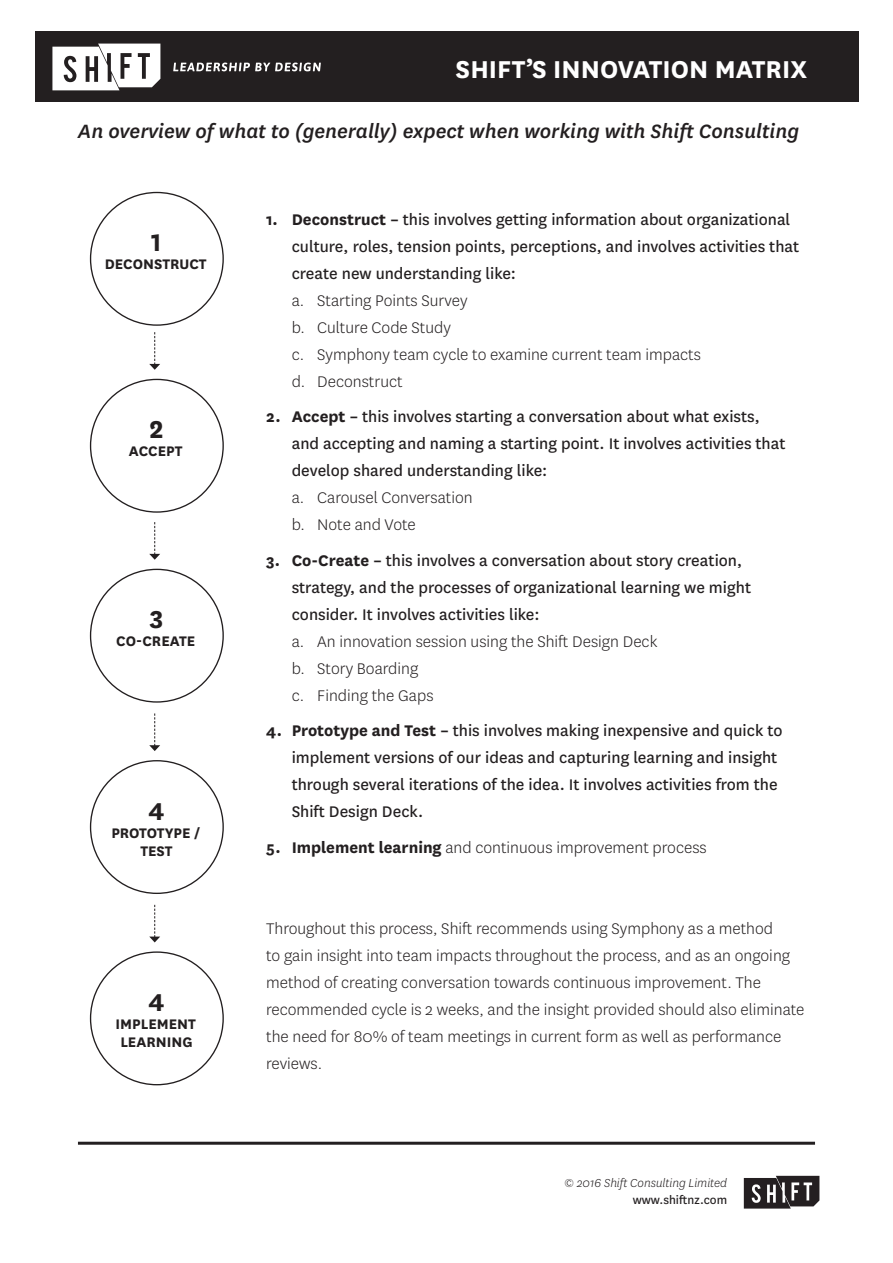
<style>
.page{position:relative;width:893px;height:1263px;background:#fff}
.page>*{position:absolute;margin:0;border:0;box-sizing:border-box;transform-origin:0 0}
.t1{font:700 28.5px "National";color:#fff}
.t2{font:700 28.5px "National";color:#231f20}
.t3{font:italic 500 22.5px "National";color:#231f20}
.t4{font:18px/27px "National";color:#231f20}
.t5{font:300 18px/27px "National";color:#231f20}
.t6{font:700 16.2px/18px "National";color:#231f20;text-align:center}
.t7{font:italic 300 13.5px/16.5px "National";color:#231f20;text-align:right}
.s1{font-weight:700}
.s2{font-style:normal}
.s3{font-weight:400;font-style:normal}
</style>
<div class="page">
<div style="left:35px;top:32px;width:823px;height:70px;background:#231f20"></div>
<svg style="left:52px;top:44px;width:108px;height:46px"></svg>
<svg style="left:173px;top:63px;width:148px;height:8px"></svg>
<svg style="left:744px;top:1176px;width:75px;height:32px;background:#534f50"></svg>
<svg style="left:149px;top:332px;width:11px;height:38px"></svg>
<svg style="left:149px;top:522px;width:11px;height:38px"></svg>
<svg style="left:149px;top:713px;width:11px;height:38px"></svg>
<svg style="left:149px;top:905px;width:11px;height:37px"></svg>
<hr style="left:78px;top:1142px;width:737px;height:3px;background:#231f20">
<h1 class="t1" style="left:456px;top:49px;width:353px">SHIFT’S INNOVATION MATRIX</h1>
<p class="t3" style="left:78px;top:116px;width:723px">An overview of what to (generally) expect when working with Shift Consulting</p>
<h1 class="t2" style="left:151px;top:223px;width:12px">1</h1>
<p class="t6" style="left:105px;top:254px;width:103px">DECONSTRUCT</p>
<h1 class="t2" style="left:149px;top:409px;width:15px">2</h1>
<p class="t6" style="left:129px;top:441px;width:55px">ACCEPT</p>
<h1 class="t2" style="left:150px;top:599px;width:15px">3</h1>
<p class="t6" style="left:116px;top:631px;width:80px">CO-CREATE</p>
<h1 class="t2" style="left:148px;top:791px;width:18px">4</h1>
<p class="t6" style="left:111px;top:822px;width:90px">PROTOTYPE /<br>TEST</p>
<h1 class="t2" style="left:148px;top:982px;width:18px">4</h1>
<p class="t6" style="left:115px;top:1014px;width:82px;text-align:left">IMPLEMENT<br>LEARNING</p>
<p class="t4" style="left:292px;top:205px;width:509px;text-indent:-26px"><span class="s1">1. Deconstruct –</span> this involves getting information about organizational culture, roles, tension points, perceptions, and involves activities that create new understanding like:</p>
<p class="t5" style="left:292px;top:286px;width:411px">a. Starting Points Survey<br>b. Culture Code Study<br>c. Symphony team cycle to examine current team impacts d. Deconstruct</p>
<p class="t4" style="left:292px;top:402px;width:495px;text-indent:-26px"><span class="s1">2. Accept –</span> this involves starting a conversation about what exists, and accepting and naming a starting point. It involves activities that develop shared understanding like:</p>
<p class="t5" style="left:292px;top:484px;width:182px">a. Carousel Conversation b. Note and Vote</p>
<p class="t4" style="left:292px;top:546px;width:461px;text-indent:-26px"><span class="s1">3. Co-Create –</span> this involves a conversation about story creation, strategy, and the processes of organizational learning we might consider. It involves activities like:</p>
<p class="t5" style="left:292px;top:627px;width:367px">a. An innovation session using the Shift Design Deck b. Story Boarding<br>c. Finding the Gaps</p>
<p class="t4" style="left:292px;top:716px;width:492px;text-indent:-26px"><span class="s1">4. Prototype and Test –</span> this involves making inexpensive and quick to implement versions of our ideas and capturing learning and insight through several iterations of the idea. It involves activities from the Shift Design Deck.</p>
<p class="t5" style="left:266px;top:833px;width:442px"><span class="s1">5. Implement learning</span> and continuous improvement process</p>
<p class="t5" style="left:266px;top:914px;width:540px">Throughout this process, Shift recommends using Symphony as a method<br>to gain insight into team impacts throughout the process, and as an ongoing method of creating conversation towards continuous improvement. The recommended cycle is 2 weeks, and the insight provided should also eliminate the need for 80% of team meetings in current form as well as performance reviews.</p>
<p class="t7" style="left:564px;top:1174px;width:164px"><span class="s2">©</span> 2016 Shift Consulting Limited <span class="s3">www.shiftnz.com</span></p>
</div>
